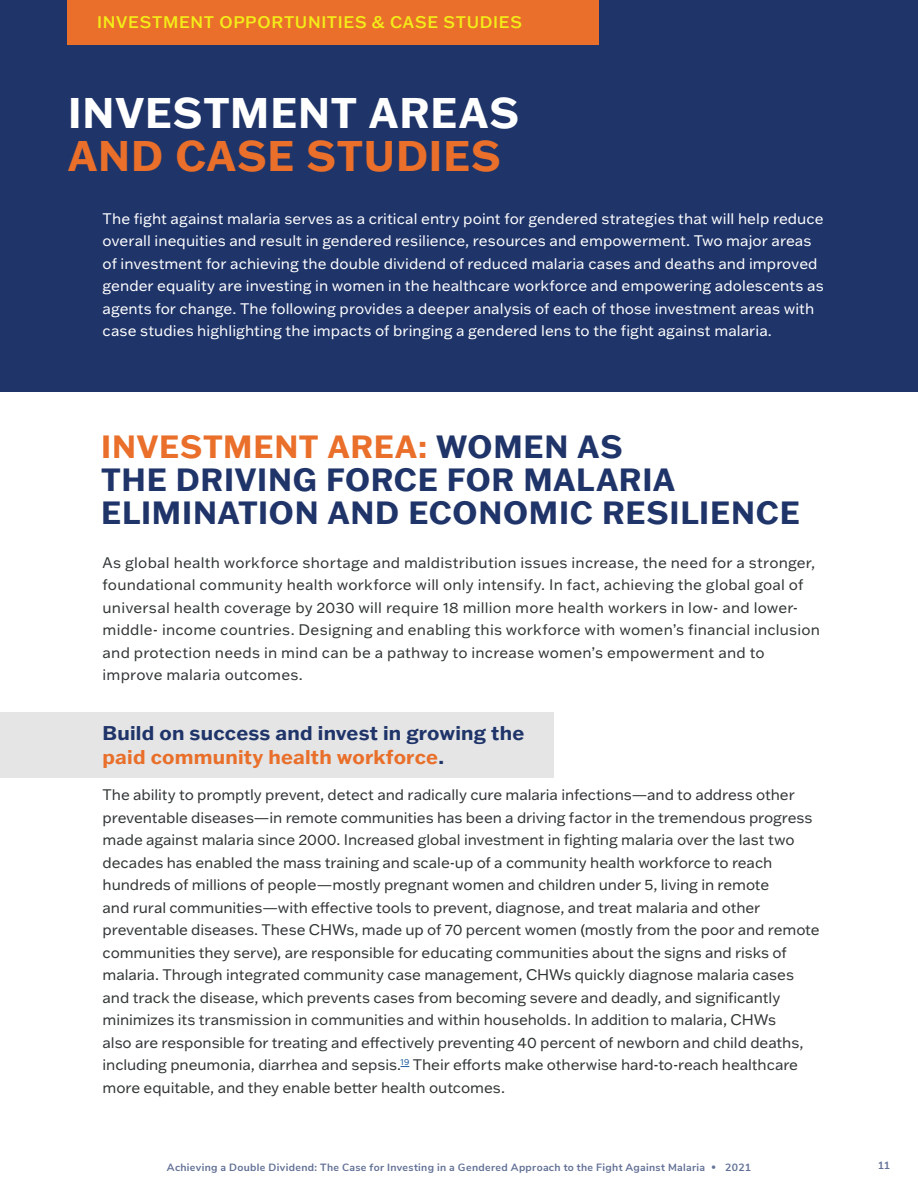
<style>
.page{position:relative;width:918px;height:1188px;background:#fff}
.page>*{position:absolute;margin:0;border:0;box-sizing:border-box;transform-origin:0 0}
.t1{font:700 42px "Franklin Gothic ATF";letter-spacing:.025em;color:#fff}
.t2{font:700 42px "Franklin Gothic ATF";letter-spacing:.025em;color:#e96f2a}
.t3{font:700 31.5px/33px "Franklin Gothic ATF";letter-spacing:.025em;color:#1f3469}
.t4{font:700 19.5px/24px "Franklin Gothic ATF";letter-spacing:.01em;color:#1f3469}
.t5{font:500 16.5px "Franklin Gothic ATF";letter-spacing:.04em;color:#f3ec19}
.t6{font:15px/22.5px "Franklin Gothic ATF";letter-spacing:-.005em;color:#313535}
.t7{font:15px/22.5px "Franklin Gothic ATF";letter-spacing:.005em;color:#fff}
.t8{font:15px/22.5px "Franklin Gothic ATF";letter-spacing:.015em;color:#313535}
.t9{font:700 10.5px "Nunito Sans";letter-spacing:.03em;color:#1f3469}
.s1{color:#e96f2a}
.s2{font-family:"Roboto";font-weight:900;font-size:13.5px}
</style>
<div class="page">
<div style="left:0;top:712px;width:554px;height:65px;background:#e5e5e5"></div>
<div style="left:0;top:0;width:918px;height:392px;background:#1f3469"></div>
<div style="left:68px;top:0;width:531px;height:45px;background:#e96f2a"></div>
<p class="t5" style="left:97px;top:11px;width:426px">INVESTMENT OPPORTUNITIES &amp; CASE STUDIES</p>
<h1 class="t1" style="left:68px;top:84px;width:452px">INVESTMENT AREAS</h1>
<h1 class="t2" style="left:68px;top:128px;width:434px">AND CASE STUDIES</h1>
<p class="t7" style="left:103px;top:207px;width:723px">The fight against malaria serves as a critical entry point for gendered strategies that will help reduce overall inequities and result in gendered resilience, resources and empowerment. Two major areas of investment for achieving the double dividend of reduced malaria cases and deaths and improved gender equality are investing in women in the healthcare workforce and empowering adolescents as agents for change. The following provides a deeper analysis of each of those investment areas with case studies highlighting the impacts of bringing a gendered lens to the fight against malaria.</p>
<h2 class="t3" style="left:101px;top:429px;width:700px"><span class="s1">INVESTMENT AREA:</span> WOMEN AS<br>THE DRIVING FORCE FOR MALARIA<br>ELIMINATION AND ECONOMIC RESILIENCE</h2>
<p class="t8" style="left:103px;top:551px;width:719px">As global health workforce shortage and maldistribution issues increase, the need for a stronger, foundational community health workforce will only intensify. In fact, achieving the global goal of universal health coverage by 2030 will require 18 million more health workers in low- and lower&shy;middle- income countries. Designing and enabling this workforce with women’s financial inclusion and protection needs in mind can be a pathway to increase women’s empowerment and to improve malaria outcomes.</p>
<h3 class="t4" style="left:103px;top:721px;width:423px">Build on success and invest in growing the <span class="s1">paid community health workforce</span>.</h3>
<p class="t6" style="left:103px;top:783px;width:719px">The ability to promptly prevent, detect and radically cure malaria infections—and to address other preventable diseases—in remote communities has been a driving factor in the tremendous progress made against malaria since 2000. Increased global investment in fighting malaria over the last two decades has enabled the mass training and scale-up of a community health workforce to reach hundreds of millions of people—mostly pregnant women and children under 5, living in remote<br>and rural communities—with effective tools to prevent, diagnose, and treat malaria and other preventable diseases. These CHWs, made up of 70 percent women (mostly from the poor and remote communities they serve), are responsible for educating communities about the signs and risks of malaria. Through integrated community case management, CHWs quickly diagnose malaria cases and track the disease, which prevents cases from becoming severe and deadly, and significantly minimizes its transmission in communities and within households. In addition to malaria, CHWs<br>also are responsible for treating and effectively preventing 40 percent of newborn and child deaths, including pneumonia, diarrhea and sepsis.<sup>19</sup> Their efforts make otherwise hard-to-reach healthcare more equitable, and they enable better health outcomes.</p>
<p class="t9" style="left:167px;top:1159px;width:586px">Achieving a Double Dividend: The Case for Investing in a Gendered Approach to the Fight Against Malaria <span class="s2">•</span> 2021</p>
<p class="t9" style="left:878px;top:1158px;width:14px">11</p>
</div>
